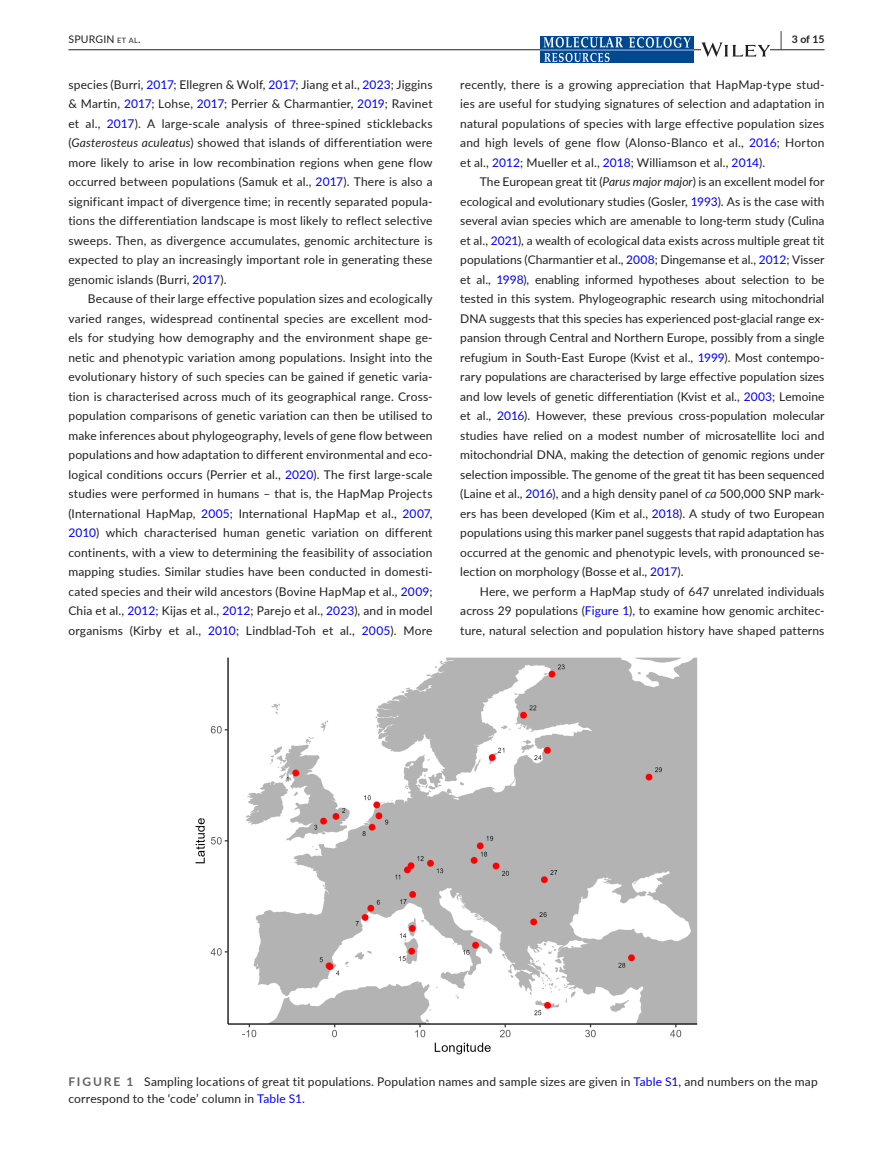
<style>
.page{position:relative;width:893px;height:1174px;background:#fff}
.page>*{position:absolute;margin:0;border:0;box-sizing:border-box;transform-origin:0 0}
.t1{font:12px/19.5px "Lato";letter-spacing:.01em;color:#231f20;text-align:justify}
.t2{font:10.5px "Lato";letter-spacing:.02em;color:#231f20}
.t3{font:700 10.5px "Lato";color:#231f20}
.s1{font-size:7.35px}
.s2{font-size:19.5px}
.s3{color:#00f}
.s4{font-style:italic}
.s5{font-weight:700;color:#636366}
</style>
<div class="page">
<hr style="left:68px;top:49px;width:756px;height:1px;background:#231f20">
<img style="left:540px;top:37px;width:154px;height:25px">
<svg style="left:701px;top:42px;width:69px;height:15px"></svg>
<img style="left:196px;top:657px;width:501px;height:397px">
<p class="t2" style="left:68px;top:31px;width:74px">SPURGIN <span class="s1">et al</span>.</p>
<p class="t3" style="left:780px;top:31px;width:46px"><span class="s2">|</span> 3 of 15</p>
<p class="t1" style="left:68px;top:74px;width:366px">species (Burri, <span class="s3">2017</span>; Ellegren &amp; Wolf, <span class="s3">2017</span>; Jiang et al., <span class="s3">2023</span>; Jiggins &amp; Martin, <span class="s3">2017</span>; Lohse, <span class="s3">2017</span>; Perrier &amp; Charmantier, <span class="s3">2019</span>; Ravinet et al., <span class="s3">2017</span>). A large-scale analysis of three-spined sticklebacks (<span class="s4">Gasterosteus aculeatus</span>) showed that islands of differentiation were more likely to arise in low recombination regions when gene flow occurred between populations (Samuk et al., <span class="s3">2017</span>). There is also a significant impact of divergence time; in recently separated popula&shy;tions the differentiation landscape is most likely to reflect selective sweeps. Then, as divergence accumulates, genomic architecture is expected to play an increasingly important role in generating these genomic islands (Burri, <span class="s3">2017</span>).</p>
<p class="t1" style="left:68px;top:288px;width:366px;text-indent:20px">Because of their large effective population sizes and ecologically varied ranges, widespread continental species are excellent mod&shy;els for studying how demography and the environment shape ge&shy;netic and phenotypic variation among populations. Insight into the evolutionary history of such species can be gained if genetic varia&shy;tion is characterised across much of its geographical range. Cross&shy;population comparisons of genetic variation can then be utilised to make inferences about phylogeography, levels of gene flow between populations and how adaptation to different environmental and eco&shy;logical conditions occurs (Perrier et al., <span class="s3">2020</span>). The first large-scale studies were performed in humans – that is, the HapMap Projects (International HapMap, <span class="s3">2005</span>; International HapMap et al., <span class="s3">2007</span>, <span class="s3">2010</span>) which characterised human genetic variation on different continents, with a view to determining the feasibility of association mapping studies. Similar studies have been conducted in domesti&shy;cated species and their wild ancestors (Bovine HapMap et al., <span class="s3">2009</span>; Chia et al., <span class="s3">2012</span>; Kijas et al., <span class="s3">2012</span>; Parejo et al., <span class="s3">2023</span>), and in model organisms (Kirby et al., <span class="s3">2010</span>; Lindblad-Toh et al., <span class="s3">2005</span>). More</p>
<p class="t1" style="left:460px;top:74px;width:366px">recently, there is a growing appreciation that HapMap-type stud&shy;ies are useful for studying signatures of selection and adaptation in natural populations of species with large effective population sizes and high levels of gene flow (Alonso-Blanco et al., <span class="s3">2016</span>; Horton et al., <span class="s3">2012</span>; Mueller et al., <span class="s3">2018</span>; Williamson et al., <span class="s3">2014</span>).</p>
<p class="t1" style="left:460px;top:171px;width:366px;text-indent:20px">The European great tit (<span class="s4">Parus major major</span>) is an excellent model for ecological and evolutionary studies (Gosler, <span class="s3">1993</span>). As is the case with several avian species which are amenable to long-term study (Culina et al., <span class="s3">2021</span>), a wealth of ecological data exists across multiple great tit populations (Charmantier et al., <span class="s3">2008</span>; Dingemanse et al., <span class="s3">2012</span>; Visser et al., <span class="s3">1998</span>), enabling informed hypotheses about selection to be tested in this system. Phylogeographic research using mitochondrial DNA suggests that this species has experienced post-glacial range ex&shy;pansion through Central and Northern Europe, possibly from a single refugium in South-East Europe (Kvist et al., <span class="s3">1999</span>). Most contempo&shy;rary populations are characterised by large effective population sizes and low levels of genetic differentiation (Kvist et al., <span class="s3">2003</span>; Lemoine et al., <span class="s3">2016</span>). However, these previous cross-population molecular studies have relied on a modest number of microsatellite loci and mitochondrial DNA, making the detection of genomic regions under selection impossible. The genome of the great tit has been sequenced (Laine et al., <span class="s3">2016</span>), and a high density panel of <span class="s4">ca</span> 500,000 SNP mark&shy;ers has been developed (Kim et al., <span class="s3">2018</span>). A study of two European populations using this marker panel suggests that rapid adaptation has occurred at the genomic and phenotypic levels, with pronounced se&shy;lection on morphology (Bosse et al., <span class="s3">2017</span>).</p>
<p class="t1" style="left:460px;top:581px;width:366px;text-indent:20px">Here, we perform a HapMap study of 647 unrelated individuals across 29 populations (<span class="s3">Figure 1</span>), to examine how genomic architec&shy;ture, natural selection and population history have shaped patterns</p>
<p class="t1" style="left:68px;top:1073px;width:751px;line-height:16.5px"><span class="s5">FIGURE 1</span> Sampling locations of great tit populations. Population names and sample sizes are given in <span class="s3">Table S1</span>, and numbers on the map correspond to the ‘code’ column in <span class="s3">Table S1</span>.</p>
</div>
